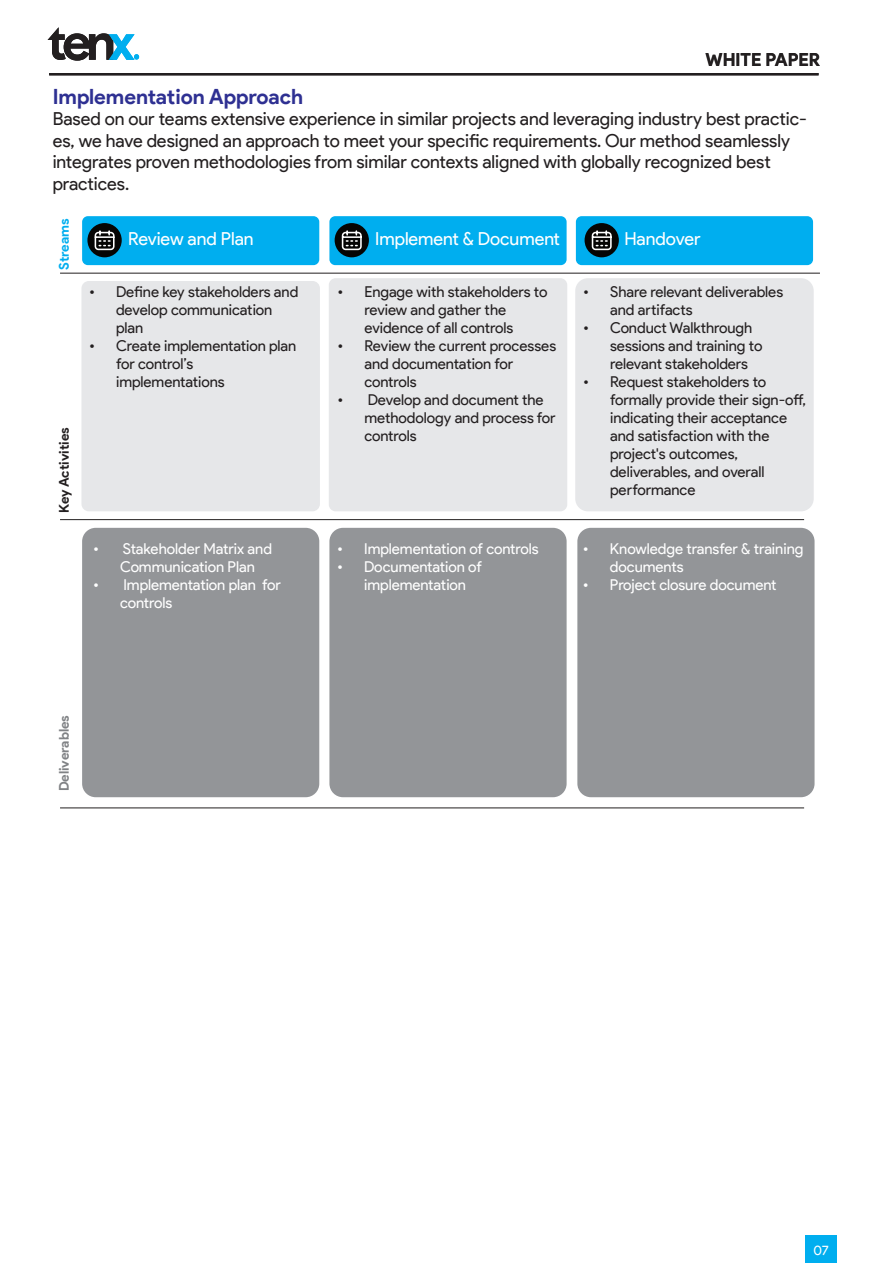
<style>
.page{position:relative;width:893px;height:1263px;background:#fff}
.page>*{position:absolute;margin:0;border:0;box-sizing:border-box;transform-origin:0 0}
.t1{font:700 21px "Product Sans";letter-spacing:-.005em;color:#2e3092}
.t2{font:18px/21.6px "Product Sans";color:#231f20}
.t3{font:18px "Product Sans";color:#fff}
.t4{font:700 18px "Product Sans";color:#231f20}
.t5{font:15px/18px "Product Sans";letter-spacing:-.005em;color:#231f20}
.t6{font:15px/18px "Product Sans";letter-spacing:-.005em;color:#fff}
.t7{font:700 13.5px "Product Sans";letter-spacing:-.005em;color:#231f20}
.t8{font:700 13.5px "Product Sans";color:#808285}
.t9{font:700 13.5px "Product Sans";color:#00aeef}
.t10{font:13.5px "Product Sans";color:#fff}
</style>
<div class="page">
<div style="left:81px;top:281px;width:239px;height:230px;background:#e6e7e9;border-radius:7px"></div>
<div style="left:82px;top:216px;width:237px;height:49px;background:#00aeef;border-radius:6px"></div>
<div style="left:87px;top:223px;width:35px;height:34px;background:#050504;border-radius:50%"></div>
<svg style="left:94px;top:230px;width:21px;height:21px"></svg>
<div style="left:329px;top:278px;width:238px;height:233px;background:#e6e7e9;border-radius:7px"></div>
<div style="left:329px;top:216px;width:238px;height:49px;background:#00aeef;border-radius:6px"></div>
<div style="left:335px;top:223px;width:34px;height:34px;background:#050504;border-radius:50%"></div>
<svg style="left:341px;top:230px;width:21px;height:21px"></svg>
<div style="left:575px;top:278px;width:239px;height:233px;background:#e6e7e9;border-radius:13px"></div>
<div style="left:576px;top:216px;width:237px;height:49px;background:#00aeef;border-radius:6px"></div>
<div style="left:82px;top:528px;width:237px;height:269px;background:#939598;border-radius:14px"></div>
<div style="left:329px;top:528px;width:238px;height:269px;background:#939598;border-radius:14px"></div>
<div style="left:577px;top:528px;width:237px;height:269px;background:#939598;border-radius:14px"></div>
<div style="left:585px;top:223px;width:34px;height:34px;background:#050504;border-radius:50%"></div>
<svg style="left:591px;top:230px;width:21px;height:21px"></svg>
<hr style="left:60px;top:273px;width:760px;height:1px;background:#231f20">
<hr style="left:60px;top:519px;width:744px;height:1px;background:#231f20">
<hr style="left:60px;top:808px;width:744px;height:1px;background:#231f20">
<div style="left:805px;top:1236px;width:32px;height:27px;background:#00aeef"></div>
<hr style="left:49px;top:73px;width:770px;height:2px;background:#231f20">
<svg style="left:48px;top:27px;width:91px;height:34px"></svg>
<p class="t4" style="left:705px;top:48px;width:116px">WHITE PAPER</p>
<h1 class="t1" style="left:53px;top:83px;width:252px">Implementation Approach</h1>
<p class="t2" style="left:53px;top:108px;width:756px">Based on our teams extensive experience in similar projects and leveraging industry best practic&shy;es, we have designed an approach to meet your specific requirements. Our method seamlessly integrates proven methodologies from similar contexts aligned with globally recognized best practices.</p>
<p class="t9" style="left:56px;top:270px;width:53px;rotate:-90deg">Streams</p>
<p class="t7" style="left:56px;top:513px;width:87px;rotate:-90deg">Key Activities</p>
<p class="t3" style="left:128px;top:228px;width:127px">Review and Plan</p>
<p class="t5" style="left:116px;top:283px;width:184px;text-indent:-27px">• Define key stakeholders and develop communication plan</p>
<p class="t5" style="left:116px;top:337px;width:182px;text-indent:-27px">• Create implementation plan for control’s implementations</p>
<p class="t6" style="left:120px;top:540px;width:154px;text-indent:-27px">• Stakeholder Matrix and<br>Communication Plan</p>
<p class="t6" style="left:120px;top:576px;width:162px;text-indent:-27px">• Implementation plan for controls</p>
<p class="t3" style="left:375px;top:228px;width:186px">Implement &amp; Document</p>
<p class="t5" style="left:364px;top:283px;width:185px;text-indent:-27px">• Engage with stakeholders to review and gather the evidence of all controls</p>
<p class="t5" style="left:364px;top:337px;width:193px;text-indent:-27px">• Review the current processes and documentation for controls</p>
<p class="t5" style="left:364px;top:391px;width:193px;text-indent:-27px">• Develop and document the methodology and process for controls</p>
<p class="t6" style="left:337px;top:540px;width:203px">• Implementation of controls</p>
<p class="t6" style="left:364px;top:558px;width:119px;text-indent:-27px">• Documentation of implementation</p>
<p class="t3" style="left:624px;top:228px;width:78px">Handover</p>
<p class="t5" style="left:610px;top:283px;width:175px;text-indent:-27px">• Share relevant deliverables and artifacts</p>
<p class="t5" style="left:610px;top:319px;width:154px;text-indent:-27px">• Conduct Walkthrough sessions and training to relevant stakeholders</p>
<p class="t5" style="left:610px;top:373px;width:197px;text-indent:-27px">• Request stakeholders to formally provide their sign-off, indicating their acceptance and satisfaction with the project's outcomes, deliverables, and overall performance</p>
<p class="t6" style="left:610px;top:540px;width:195px;text-indent:-27px">• Knowledge transfer &amp; training documents</p>
<p class="t6" style="left:583px;top:576px;width:195px">• Project closure document</p>
<p class="t8" style="left:56px;top:791px;width:78px;rotate:-90deg">Deliverables</p>
<p class="t10" style="left:813px;top:1242px;width:17px">07</p>
</div>
